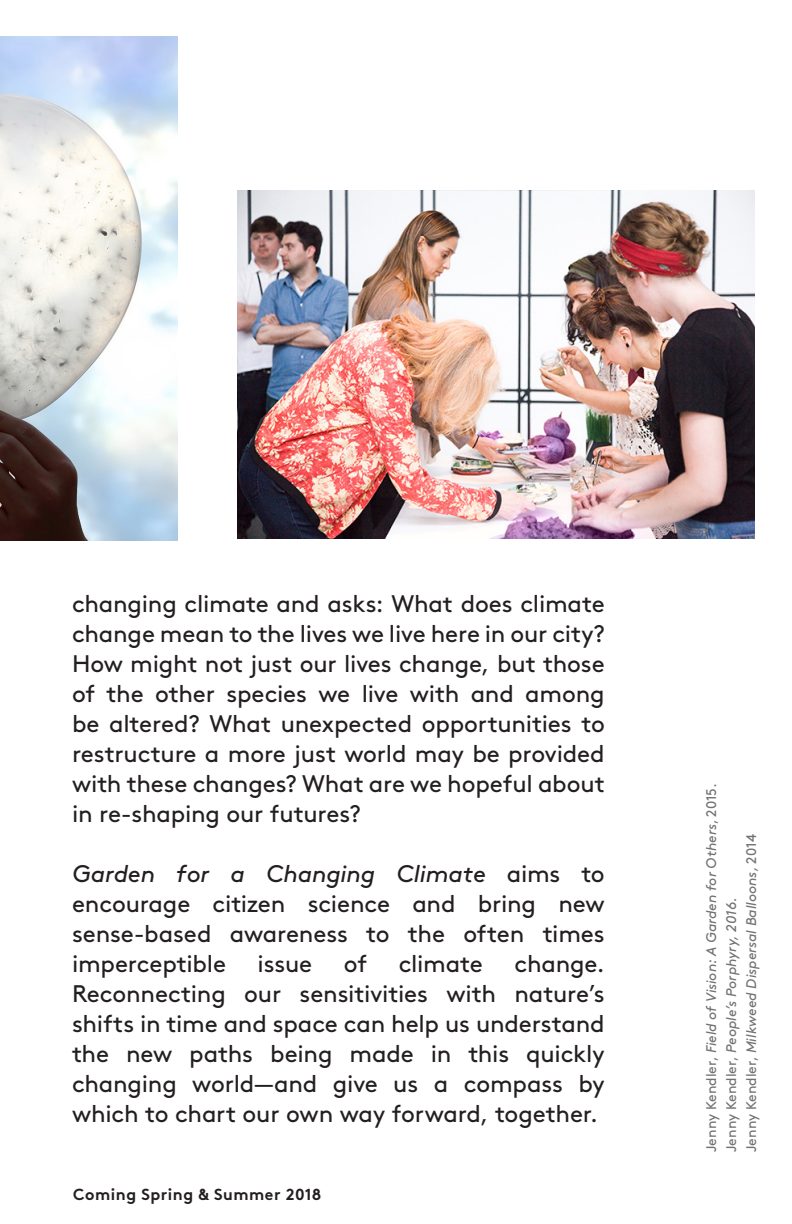
<style>
.page{position:relative;width:792px;height:1224px;background:#fff}
.page>*{position:absolute;margin:0;border:0;box-sizing:border-box;transform-origin:0 0}
.t1{font:24px/30px "Brown Pro";letter-spacing:-.005em;color:#231f20;text-align:justify}
.t2{font:700 16px "Brown Pro";letter-spacing:.035em;color:#231f20}
.t3{font:italic 14px "Brown Pro";letter-spacing:-.005em;color:#717275}
.s1{font-style:italic}
.s2{font-style:normal}
</style>
<div class="page">
<img style="left:237px;top:191px;width:517px;height:348px">
<img style="left:0;top:36px;width:178px;height:504px">
<p class="t1" style="left:72px;top:587px;width:534px">changing climate and asks: What does climate change mean to the lives we live here in our city?<br>How might not just our lives change, but those of the other species we live with and among be altered? What unexpected opportunities to restructure a more just world may be provided with these changes? What are we hopeful about in re-shaping our futures?</p>
<p class="t1" style="left:72px;top:857px;width:534px"><span class="s1">Garden for a Changing Climate</span> aims to encourage citizen science and bring new sense-based awareness to the often times imperceptible</p>
<p class="t1" style="left:258px;top:947px;width:56px">issue</p>
<p class="t1" style="left:344px;top:947px;width:25px">of</p>
<p class="t1" style="left:399px;top:947px;width:86px">climate</p>
<p class="t1" style="left:72px;top:947px;width:534px;text-indent:443px">change.<br>Reconnecting our sensitivities with nature’s shifts in time and space can help us understand the new paths being made in this quickly changing world—and give us a compass by which to chart our own way forward, together.</p>
<p class="t2" style="left:73px;top:1181px;width:250px">Coming Spring &amp; Summer 2018</p>
<p class="t3" style="left:700px;top:1152px;width:370px;rotate:-90deg"><span class="s2">Jenny Kendler,</span> Field of Vision: A Garden for Others<span class="s2">, 2015.</span></p>
<p class="t3" style="left:740px;top:1152px;width:319px;rotate:-90deg"><span class="s2">Jenny Kendler,</span> Milkweed Dispersal Balloons, <span class="s2">2014</span></p>
<p class="t3" style="left:720px;top:1152px;width:256px;rotate:-90deg"><span class="s2">Jenny Kendler,</span> People’s Porphyry, 2016.</p>
</div>
